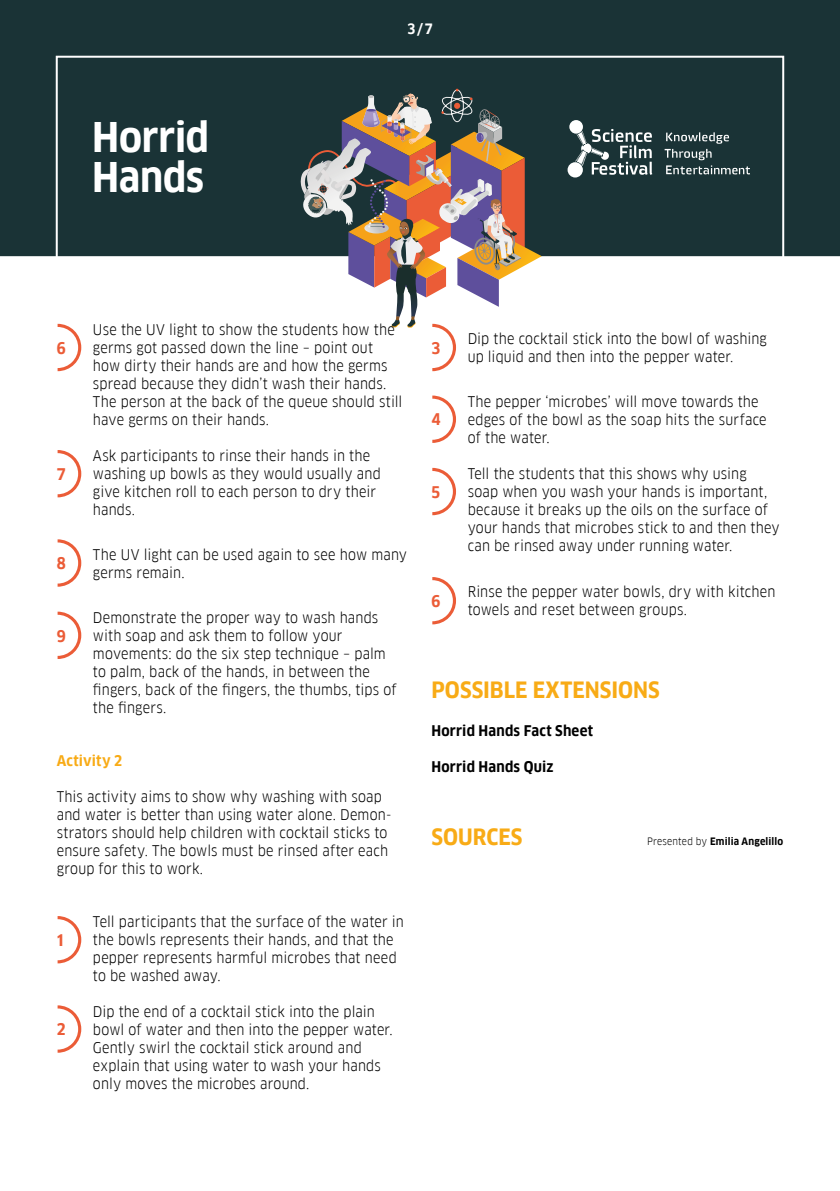
<style>
.page{position:relative;width:840px;height:1191px;background:#fff}
.page>*{position:absolute;margin:0;border:0;box-sizing:border-box;transform-origin:0 0}
.t1{font:700 40px/40px "Goethe FF Clan";letter-spacing:-.01em;color:#fff}
.t2{font:700 22px "Goethe FF Clan";color:#f8ab16}
.t3{font:700 15.8px "Goethe FF Clan";color:#eb5c37}
.t4{font:14.4px/18px "Goethe FF Clan";letter-spacing:.01em;color:#000}
.t5{font:700 14.4px "Goethe FF Clan";letter-spacing:.015em;color:#000}
.t6{font:700 14.4px "Goethe FF Clan";letter-spacing:.01em;color:#f8ab16}
.t7{font:700 14px "Goethe FF Clan";color:#fff}
.t8{font:700 10px "Goethe FF Clan";letter-spacing:.015em;color:#000}
.s1{font-weight:400}
</style>
<div class="page">
<div style="left:0;top:0;width:839px;height:256px;background:#1a3336"></div>
<svg style="left:567px;top:120px;width:182px;height:57px;background:#44595b"></svg>
<div style="left:56px;top:56px;width:727px;height:208px;border:2px solid #fff"></div>
<svg style="left:58px;top:324px;width:23px;height:47px"></svg>
<svg style="left:58px;top:916px;width:23px;height:47px"></svg>
<svg style="left:58px;top:450px;width:23px;height:47px"></svg>
<svg style="left:58px;top:1005px;width:23px;height:47px"></svg>
<svg style="left:432px;top:395px;width:24px;height:48px"></svg>
<svg style="left:432px;top:577px;width:24px;height:47px"></svg>
<svg style="left:432px;top:468px;width:24px;height:47px"></svg>
<svg style="left:300px;top:89px;width:241px;height:282px"></svg>
<svg style="left:58px;top:611px;width:23px;height:48px"></svg>
<svg style="left:58px;top:539px;width:23px;height:47px"></svg>
<h1 class="t1" style="left:92px;top:118px;width:118px">Horrid<br>Hands</h1>
<p class="t7" style="left:407px;top:21px;width:27px">3/7</p>
<p class="t3" style="left:57px;top:339px;width:10px">6</p>
<p class="t3" style="left:57px;top:465px;width:10px">7</p>
<p class="t3" style="left:57px;top:554px;width:10px">8</p>
<p class="t3" style="left:57px;top:626px;width:10px">9</p>
<p class="t4" style="left:93px;top:321px;width:311px">Use the UV light to show the students how the germs got passed down the line – point out how dirty their hands are and how the germs spread because they didn’t wash their hands.<br>The person at the back of the queue should still have germs on their hands.</p>
<p class="t4" style="left:93px;top:447px;width:289px">Ask participants to rinse their hands in the washing up bowls as they would usually and give kitchen roll to each person to dry their hands.</p>
<p class="t4" style="left:93px;top:545px;width:315px">The UV light can be used again to see how many germs remain.</p>
<p class="t4" style="left:93px;top:608px;width:305px">Demonstrate the proper way to wash hands with soap and ask them to follow your movements: do the six step technique – palm to palm, back of the hands, in between the fingers, back of the fingers, the thumbs, tips of the fingers.</p>
<p class="t3" style="left:431px;top:339px;width:10px">3</p>
<p class="t3" style="left:431px;top:410px;width:11px">4</p>
<p class="t3" style="left:431px;top:483px;width:10px">5</p>
<p class="t3" style="left:431px;top:592px;width:10px">6</p>
<p class="t4" style="left:467px;top:330px;width:300px">Dip the cocktail stick into the bowl of washing up liquid and then into the pepper water.</p>
<p class="t4" style="left:467px;top:392px;width:300px">The pepper ‘microbes’ will move towards the edges of the bowl as the soap hits the surface of the water.</p>
<p class="t4" style="left:467px;top:465px;width:313px">Tell the students that this shows why using soap when you wash your hands is important, because it breaks up the oils on the surface of your hands that microbes stick to and then they can be rinsed away under running water.</p>
<p class="t4" style="left:467px;top:583px;width:309px">Rinse the pepper water bowls, dry with kitchen towels and reset between groups.</p>
<h2 class="t2" style="left:431px;top:677px;width:230px">POSSIBLE EXTENSIONS</h2>
<p class="t6" style="left:57px;top:752px;width:67px">Activity 2</p>
<p class="t4" style="left:57px;top:788px;width:336px">This activity aims to show why washing with soap and water is better than using water alone. Demon&shy;strators should help children with cocktail sticks to ensure safety. The bowls must be rinsed after each group for this to work.</p>
<p class="t3" style="left:57px;top:931px;width:8px">1</p>
<p class="t3" style="left:57px;top:1020px;width:10px">2</p>
<p class="t4" style="left:93px;top:913px;width:312px">Tell participants that the surface of the water in the bowls represents their hands, and that the pepper represents harmful microbes that need to be washed away.</p>
<p class="t4" style="left:93px;top:1002px;width:301px">Dip the end of a cocktail stick into the plain bowl of water and then into the pepper water.<br>Gently swirl the cocktail stick around and explain that using water to wash your hands only moves the microbes around.</p>
<p class="t5" style="left:431px;top:722px;width:163px">Horrid Hands Fact Sheet</p>
<p class="t5" style="left:431px;top:758px;width:123px">Horrid Hands Quiz</p>
<h2 class="t2" style="left:431px;top:824px;width:93px">SOURCES</h2>
<p class="t8" style="left:646px;top:836px;width:138px"><span class="s1">Presented by</span> Emilia Angelillo</p>
</div>
